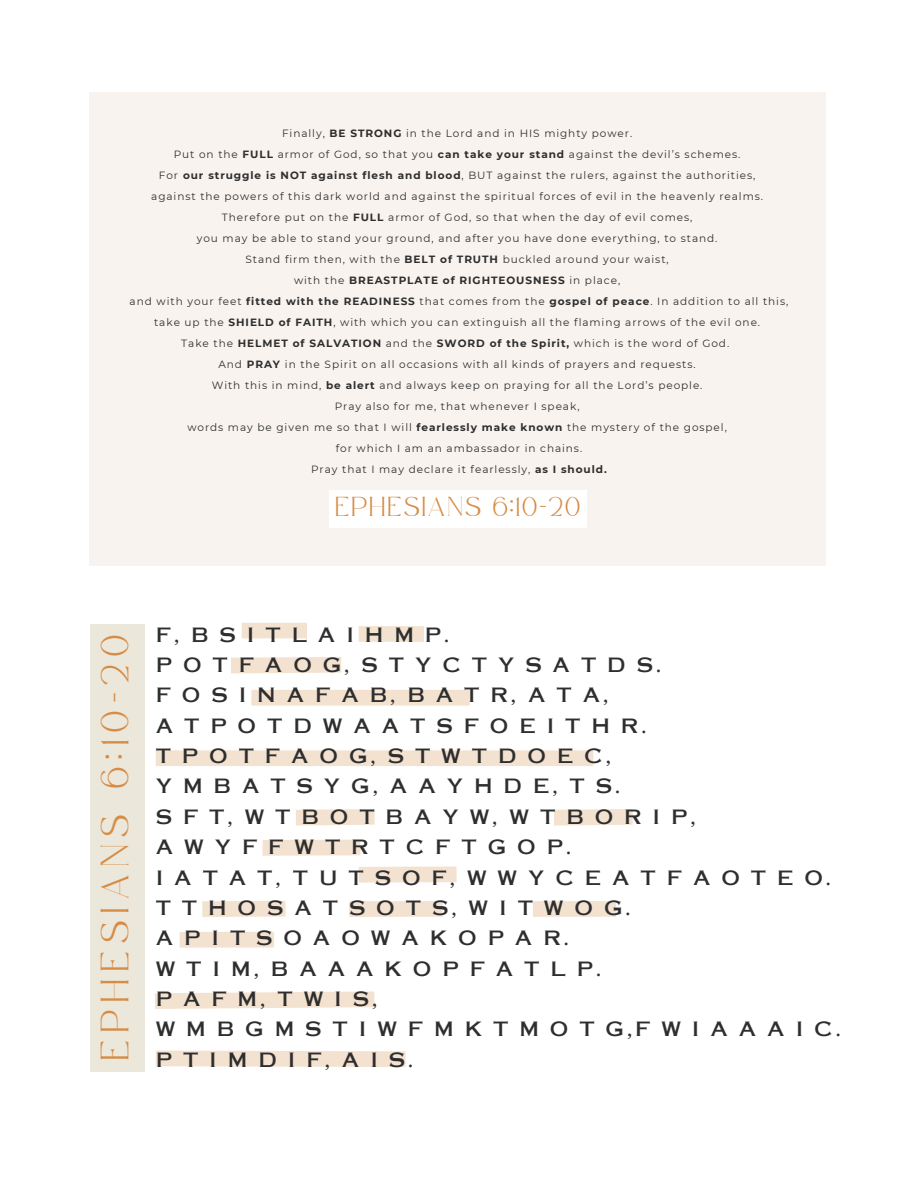
<style>
.page{position:relative;width:918px;height:1188px;background:#fff}
.page>*{position:absolute;margin:0;border:0;box-sizing:border-box;transform-origin:0 0}
.t1{font:19.65px "Copperplate Gothic LT Pro 31 AB";letter-spacing:.555em;color:#2e2e2e}
.t2{font:19.35px "Safira March";letter-spacing:.42em;color:#d68c45}
.t3{font:13.35px "Safira March";letter-spacing:.185em;color:#d68c45}
.t4{font:10.5px/21px "Montserrat";letter-spacing:.09em;color:#2e2e2e;text-align:center}
.t5{font:700 10.5px "Montserrat";letter-spacing:.09em;color:#2e2e2e}
.s1{font-weight:700}
.s2{font-weight:400}
</style>
<div class="page">
<div style="left:242px;top:623px;width:65px;height:16px;background:#f4e2d1"></div>
<div style="left:359px;top:626px;width:65px;height:16px;background:#f4e2d1"></div>
<svg style="left:231px;top:657px;width:111px;height:17px;background:#f4e4d4"></svg>
<div style="left:251px;top:690px;width:219px;height:16px;background:#f4e2d1"></div>
<div style="left:156px;top:750px;width:437px;height:16px;background:#f4e2d1"></div>
<svg style="left:296px;top:809px;width:79px;height:17px"></svg>
<svg style="left:554px;top:809px;width:79px;height:17px"></svg>
<div style="left:263px;top:840px;width:97px;height:16px;background:#f4e2d1"></div>
<div style="left:359px;top:866px;width:98px;height:17px;background:#f4e2d1"></div>
<div style="left:202px;top:901px;width:84px;height:16px;background:#f4e2d1"></div>
<div style="left:349px;top:901px;width:94px;height:16px;background:#f4e2d1"></div>
<div style="left:533px;top:901px;width:83px;height:16px;background:#f4e2d1"></div>
<div style="left:180px;top:932px;width:94px;height:16px;background:#f4e2d1"></div>
<svg style="left:155px;top:991px;width:220px;height:18px;background:#f5e5d6"></svg>
<svg style="left:155px;top:1050px;width:251px;height:17px;background:#f4e4d4"></svg>
<div style="left:90px;top:92px;width:736px;height:473px;background:#f8f3ef"></div>
<div style="left:329px;top:490px;width:258px;height:38px;background:#fff"></div>
<div style="left:90px;top:624px;width:55px;height:448px;background:#ebe7db"></div>
<p class="t4" style="left:282px;top:122px;width:352px">Finally, <span class="s1">BE STRONG</span> in the Lord and in HIS mighty power.</p>
<p class="t4" style="left:174px;top:143px;width:568px">Put on the <span class="s1">FULL</span> armor of God, so that you <span class="s1">can take your stand</span> against the devil’s schemes.</p>
<p class="t4" style="left:159px;top:164px;width:598px">For <span class="s1">our struggle is NOT against flesh and blood</span>, BUT against the rulers, against the authorities,</p>
<p class="t4" style="left:151px;top:185px;width:613px">against the powers of this dark world and against the spiritual forces of evil in the heavenly realms.</p>
<p class="t4" style="left:222px;top:206px;width:472px">Therefore put on the <span class="s1">FULL</span> armor of God, so that when the day of evil comes,</p>
<p class="t4" style="left:197px;top:227px;width:522px">you may be able to stand your ground, and after you have done everything, to stand.</p>
<p class="t4" style="left:246px;top:248px;width:425px">Stand firm then, with the <span class="s1">BELT of TRUTH</span> buckled around your waist,</p>
<p class="t5" style="left:294px;top:273px;width:328px"><span class="s2">with the</span> BREASTPLATE of RIGHTEOUSNESS <span class="s2">in place,</span></p>
<p class="t4" style="left:130px;top:290px;width:660px">and with your feet <span class="s1">fitted with the READINESS</span> that comes from the <span class="s1">gospel of peace</span>. In addition to all this, take up the <span class="s1">SHIELD of FAITH</span>, with which you can extinguish all the flaming arrows of the evil one.</p>
<p class="t5" style="left:181px;top:336px;width:549px"><span class="s2">Take the</span> HELMET of SALVATION <span class="s2">and the</span> SWORD of the Spirit, <span class="s2">which is the word of God.</span></p>
<p class="t4" style="left:218px;top:353px;width:479px">And <span class="s1">PRAY</span> in the Spirit on all occasions with all kinds of prayers and requests.</p>
<p class="t4" style="left:212px;top:374px;width:492px">With this in mind, <span class="s1">be alert</span> and always keep on praying for all the Lord’s people.</p>
<p class="t4" style="left:335px;top:395px;width:246px">Pray also for me, that whenever I speak,</p>
<p class="t4" style="left:187px;top:416px;width:541px">words may be given me so that I will <span class="s1">fearlessly make known</span> the mystery of the gospel,</p>
<p class="t4" style="left:336px;top:437px;width:248px">for which I am an ambassador in chains.</p>
<p class="t4" style="left:311px;top:458px;width:297px">Pray that I may declare it fearlessly, <span class="s1">as I should.</span></p>
<p class="t3" style="left:336px;top:504px;width:246px">EPHESIANS 6:10-20</p>
<p class="t2" style="left:110px;top:788px;width:154px;rotate:-90deg">6:10-20</p>
<p class="t2" style="left:110px;top:1060px;width:247px;rotate:-90deg">EPHESIANS</p>
<p class="t1" style="left:156px;top:627px;width:296px">F,BSITLAIHMP.</p>
<p class="t1" style="left:156px;top:658px;width:508px">POTFAOG,STYCTYSATDS.</p>
<p class="t1" style="left:156px;top:688px;width:455px">FOSINAFAB,BATR,ATA,</p>
<p class="t1" style="left:156px;top:718px;width:493px">ATPOTDWAATSFOEITHR.</p>
<p class="t1" style="left:156px;top:749px;width:458px">TPOTFAOG,STWTDOEC,</p>
<p class="t1" style="left:156px;top:779px;width:467px">YMBATSYG,AAYHDE,TS.</p>
<p class="t1" style="left:156px;top:810px;width:543px">SFT,WTBOTBAYW,WTBORIP,</p>
<p class="t1" style="left:156px;top:840px;width:418px">AWYFFWTRTCFTGOP.</p>
<p class="t1" style="left:156px;top:870px;width:678px">IATAT,TUTSOF,WWYCEATFAOTEO.</p>
<p class="t1" style="left:156px;top:901px;width:478px">TTHOSATSOTS,WITWOG.</p>
<p class="t1" style="left:156px;top:931px;width:416px">APITSOAOWAKOPAR.</p>
<p class="t1" style="left:156px;top:961px;width:448px">WTIM,BAAAKOPFATLP.</p>
<p class="t1" style="left:156px;top:992px;width:224px">PAFM,TWIS,</p>
<p class="t1" style="left:156px;top:1022px;width:688px">WMBGMSTIWFMKTMOTG,FWIAAAIC.</p>
<p class="t1" style="left:156px;top:1053px;width:260px">PTIMDIF,AIS.</p>
</div>
